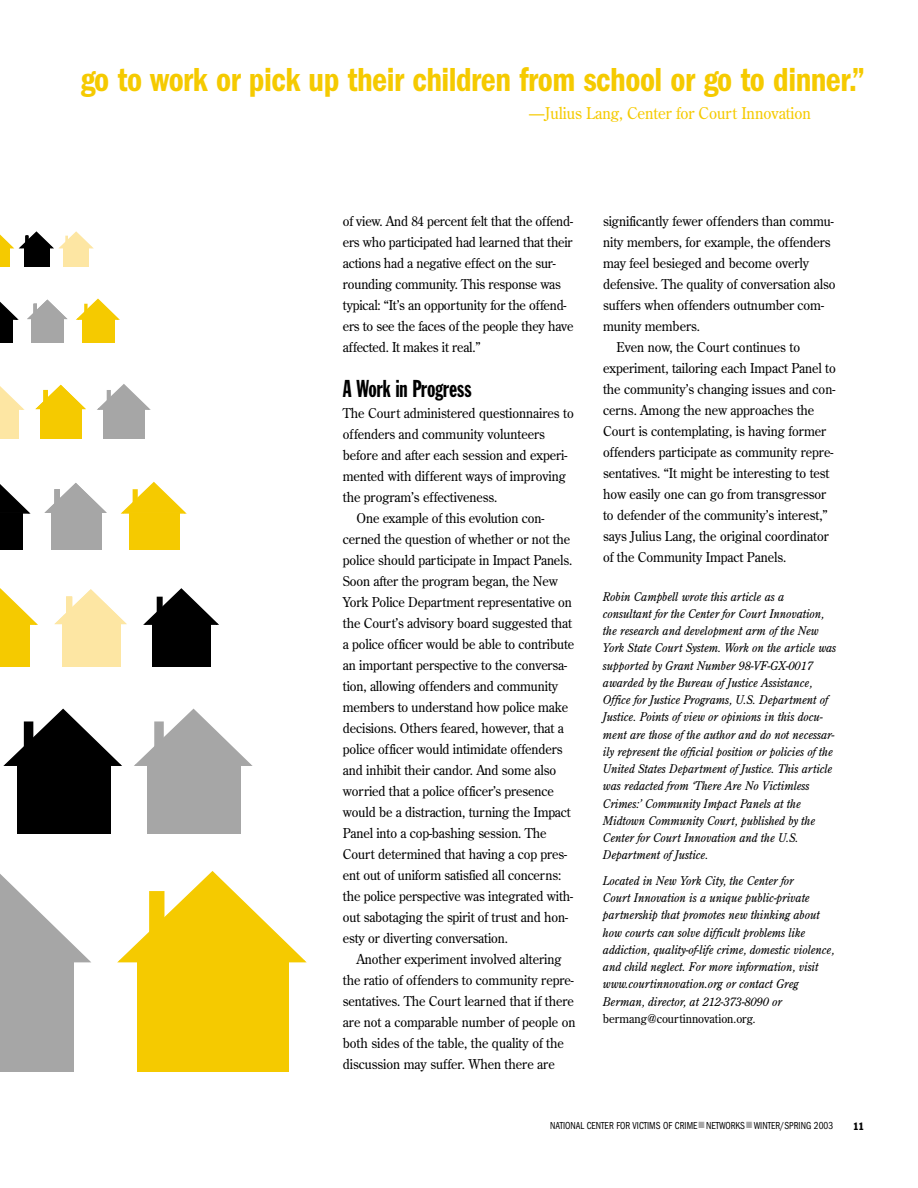
<style>
.page{position:relative;width:918px;height:1188px;background:#fff}
.page>*{position:absolute;margin:0;border:0;box-sizing:border-box;transform-origin:0 0}
.t1{font:600 condensed 34.5px "Franklin Gothic";letter-spacing:-.015em;color:#f5ca00;scale:.95 1}
.t2{font:24px "Franklin Gothic Extra Cond";color:#000;scale:.95 1}
.t3{font:16.2px "Century Old Style";letter-spacing:-.005em;color:#f5ca00;scale:.95 1}
.t4{font:13.5px/21px "Century Old Style";letter-spacing:-.005em;color:#000;scale:.95 1}
.t5{font:italic 12px/17.2px "Century Old Style";letter-spacing:-.005em;color:#000;scale:.95 1}
.t6{font:condensed 10.5px "Franklin Gothic";color:#000;scale:.9 1}
.t7{font:condensed 10.5px "Franklin Gothic";color:#000}
.s1{font-style:normal}
.s2{color:#a6a6a6}
</style>
<div class="page">
<div style="left:17px;top:765px;width:93px;height:68px;background:#000"></div>
<svg style="left:3px;top:708px;width:119px;height:59px"></svg>
<div style="left:0;top:624px;width:30px;height:43px;background:#f5ca00"></div>
<svg style="left:0;top:588px;width:38px;height:37px"></svg>
<div style="left:62px;top:624px;width:59px;height:43px;background:#fde6a3"></div>
<svg style="left:54px;top:589px;width:73px;height:35px"></svg>
<div style="left:152px;top:624px;width:59px;height:43px;background:#000"></div>
<svg style="left:143px;top:588px;width:76px;height:37px"></svg>
<div style="left:0;top:513px;width:23px;height:37px;background:#000"></div>
<svg style="left:0;top:484px;width:31px;height:30px"></svg>
<div style="left:51px;top:513px;width:50px;height:37px;background:#a6a6a6"></div>
<svg style="left:44px;top:483px;width:63px;height:30px"></svg>
<div style="left:129px;top:513px;width:50px;height:37px;background:#f5ca00"></div>
<svg style="left:120px;top:481px;width:67px;height:34px"></svg>
<div style="left:0;top:409px;width:18px;height:30px;background:#fde6a3"></div>
<svg style="left:0;top:386px;width:25px;height:25px"></svg>
<div style="left:40px;top:409px;width:41px;height:30px;background:#f5ca00"></div>
<svg style="left:35px;top:385px;width:51px;height:24px"></svg>
<div style="left:104px;top:409px;width:41px;height:30px;background:#a6a6a6"></div>
<svg style="left:97px;top:384px;width:54px;height:27px"></svg>
<div style="left:0;top:319px;width:13px;height:24px;background:#000"></div>
<svg style="left:0;top:301px;width:19px;height:19px"></svg>
<div style="left:31px;top:319px;width:33px;height:24px;background:#a6a6a6"></div>
<svg style="left:27px;top:300px;width:40px;height:19px"></svg>
<div style="left:82px;top:319px;width:33px;height:24px;background:#f5ca00"></div>
<svg style="left:76px;top:298px;width:44px;height:22px"></svg>
<div style="left:0;top:248px;width:10px;height:18px;background:#f5ca00"></div>
<div style="left:24px;top:248px;width:25px;height:18px;background:#000"></div>
<div style="left:63px;top:248px;width:26px;height:18px;background:#fde6a3"></div>
<svg style="left:0;top:231px;width:94px;height:19px"></svg>
<div style="left:147px;top:765px;width:94px;height:68px;background:#a6a6a6"></div>
<svg style="left:134px;top:708px;width:119px;height:58px"></svg>
<div style="left:138px;top:962px;width:151px;height:109px;background:#f5ca00"></div>
<svg style="left:117px;top:871px;width:189px;height:93px"></svg>
<div style="left:0;top:962px;width:73px;height:109px;background:#a6a6a6"></div>
<svg style="left:0;top:874px;width:91px;height:90px"></svg>
<h1 class="t1" style="left:80px;top:67px;width:828px">go to work or pick up their children from school or go to dinner.”</h1>
<p class="t3" style="left:529px;top:107px;width:298px">—Julius Lang, Center for Court Innovation</p>
<p class="t4" style="left:343px;top:212px;width:244px">of view. And 84 percent felt that the offend&shy;ers who participated had learned that their actions had a negative effect on the sur&shy;rounding community. This response was typical: “It’s an opportunity for the offend&shy;ers to see the faces of the people they have affected. It makes it real.”</p>
<h2 class="t2" style="left:343px;top:380px;width:137px">A Work in Progress</h2>
<p class="t4" style="left:343px;top:404px;width:245px">The Court administered questionnaires to</p>
<p class="t4" style="left:343px;top:425px;width:214px">offenders and community volunteers</p>
<p class="t4" style="left:343px;top:446px;width:238px">before and after each session and experi-</p>
<p class="t4" style="left:343px;top:467px;width:236px">mented with different ways of improving</p>
<p class="t4" style="left:343px;top:488px;width:164px">the program’s effectiveness.</p>
<p class="t4" style="left:356px;top:509px;width:200px">One example of this evolution con-</p>
<p class="t4" style="left:343px;top:530px;width:241px">cerned the question of whether or not the</p>
<p class="t4" style="left:343px;top:551px;width:243px">police should participate in Impact Panels.</p>
<p class="t4" style="left:343px;top:572px;width:228px">Soon after the program began, the New</p>
<p class="t4" style="left:343px;top:593px;width:243px">York Police Department representative on</p>
<p class="t4" style="left:343px;top:614px;width:243px">the Court’s advisory board suggested that</p>
<p class="t4" style="left:343px;top:635px;width:245px">a police officer would be able to contribute</p>
<p class="t4" style="left:343px;top:656px;width:238px">an important perspective to the conversa-</p>
<p class="t4" style="left:343px;top:677px;width:228px">tion, allowing offenders and community</p>
<p class="t4" style="left:343px;top:698px;width:239px">members to understand how police make</p>
<p class="t4" style="left:343px;top:719px;width:234px">decisions. Others feared, however, that a</p>
<p class="t4" style="left:343px;top:740px;width:233px">police officer would intimidate offenders</p>
<p class="t4" style="left:343px;top:761px;width:226px">and inhibit their candor. And some also</p>
<p class="t4" style="left:343px;top:782px;width:224px">worried that a police officer’s presence</p>
<p class="t4" style="left:343px;top:803px;width:241px">would be a distraction, turning the Impact</p>
<p class="t4" style="left:343px;top:824px;width:216px">Panel into a cop-bashing session. The</p>
<p class="t4" style="left:343px;top:845px;width:237px">Court determined that having a cop pres-</p>
<p class="t4" style="left:343px;top:866px;width:231px">ent out of uniform satisfied all concerns:</p>
<p class="t4" style="left:343px;top:887px;width:244px">the police perspective was integrated with-</p>
<p class="t4" style="left:343px;top:908px;width:239px">out sabotaging the spirit of trust and hon-</p>
<p class="t4" style="left:343px;top:929px;width:175px">esty or diverting conversation.</p>
<p class="t4" style="left:356px;top:950px;width:218px">Another experiment involved altering</p>
<p class="t4" style="left:343px;top:971px;width:245px">the ratio of offenders to community repre-</p>
<p class="t4" style="left:343px;top:992px;width:245px">sentatives. The Court learned that if there</p>
<p class="t4" style="left:343px;top:1013px;width:246px">are not a comparable number of people on</p>
<p class="t4" style="left:343px;top:1034px;width:234px">both sides of the table, the quality of the</p>
<p class="t4" style="left:343px;top:1055px;width:225px">discussion may suffer. When there are</p>
<p class="t4" style="left:603px;top:212px;width:245px">significantly fewer offenders than commu-</p>
<p class="t4" style="left:603px;top:233px;width:241px">nity members, for example, the offenders</p>
<p class="t4" style="left:603px;top:254px;width:219px">may feel besieged and become overly</p>
<p class="t4" style="left:603px;top:275px;width:246px">defensive. The quality of conversation also</p>
<p class="t4" style="left:603px;top:296px;width:234px">suffers when offenders outnumber com-</p>
<p class="t4" style="left:603px;top:317px;width:104px">munity members.</p>
<p class="t4" style="left:617px;top:338px;width:195px">Even now, the Court continues to</p>
<p class="t4" style="left:603px;top:359px;width:247px">experiment, tailoring each Impact Panel to</p>
<p class="t4" style="left:603px;top:380px;width:246px">the community’s changing issues and con-</p>
<p class="t4" style="left:603px;top:401px;width:224px">cerns. Among the new approaches the</p>
<p class="t4" style="left:603px;top:422px;width:236px">Court is contemplating, is having former</p>
<p class="t4" style="left:603px;top:443px;width:244px">offenders participate as community repre-</p>
<p class="t4" style="left:603px;top:464px;width:240px">sentatives. “It might be interesting to test</p>
<p class="t4" style="left:603px;top:485px;width:236px">how easily one can go from transgressor</p>
<p class="t4" style="left:603px;top:506px;width:238px">to defender of the community’s interest,”</p>
<p class="t4" style="left:603px;top:527px;width:239px">says Julius Lang, the original coordinator</p>
<p class="t4" style="left:603px;top:548px;width:194px">of the Community Impact Panels.</p>
<p class="t5" style="left:603px;top:589px;width:247px">Robin Campbell wrote this article as a<br>consultant for the Center for Court Innovation, the research and development arm of the New York State Court System. Work on the article was supported by Grant Number 98-VF-GX-0017 awarded by the Bureau of Justice Assistance, Office for Justice Programs, U.S. Department of Justice. Points of view or opinions in this docu&shy;ment are those of the author and do not necessar&shy;ily represent the official position or policies of the United States Department of Justice. This article was redacted from ‘There Are No Victimless Crimes:’ Community Impact Panels at the Midtown Community Court, published by the Center for Court Innovation and the U.S.<br>Department of Justice.</p>
<p class="t5" style="left:603px;top:873px;width:245px">Located in New York City, the Center for<br>Court Innovation is a unique public-private partnership that promotes new thinking about how courts can solve difficult problems like addiction, quality-of-life crime, domestic violence, and child neglect. For more information, visit www.courtinnovation.org or contact Greg Berman, director, at 212-373-8090 or <span class="s1">bermang@courtinnovation.org</span>.</p>
<p class="t6" style="left:550px;top:1122px;width:316px">NATIONAL CENTER FOR VICTIMS OF CRIME<span class="s2">■</span> NETWORKS<span class="s2">■</span> WINTER/SPRING 2003</p>
<p class="t7" style="left:853px;top:1122px;width:12px">11</p>
</div>
